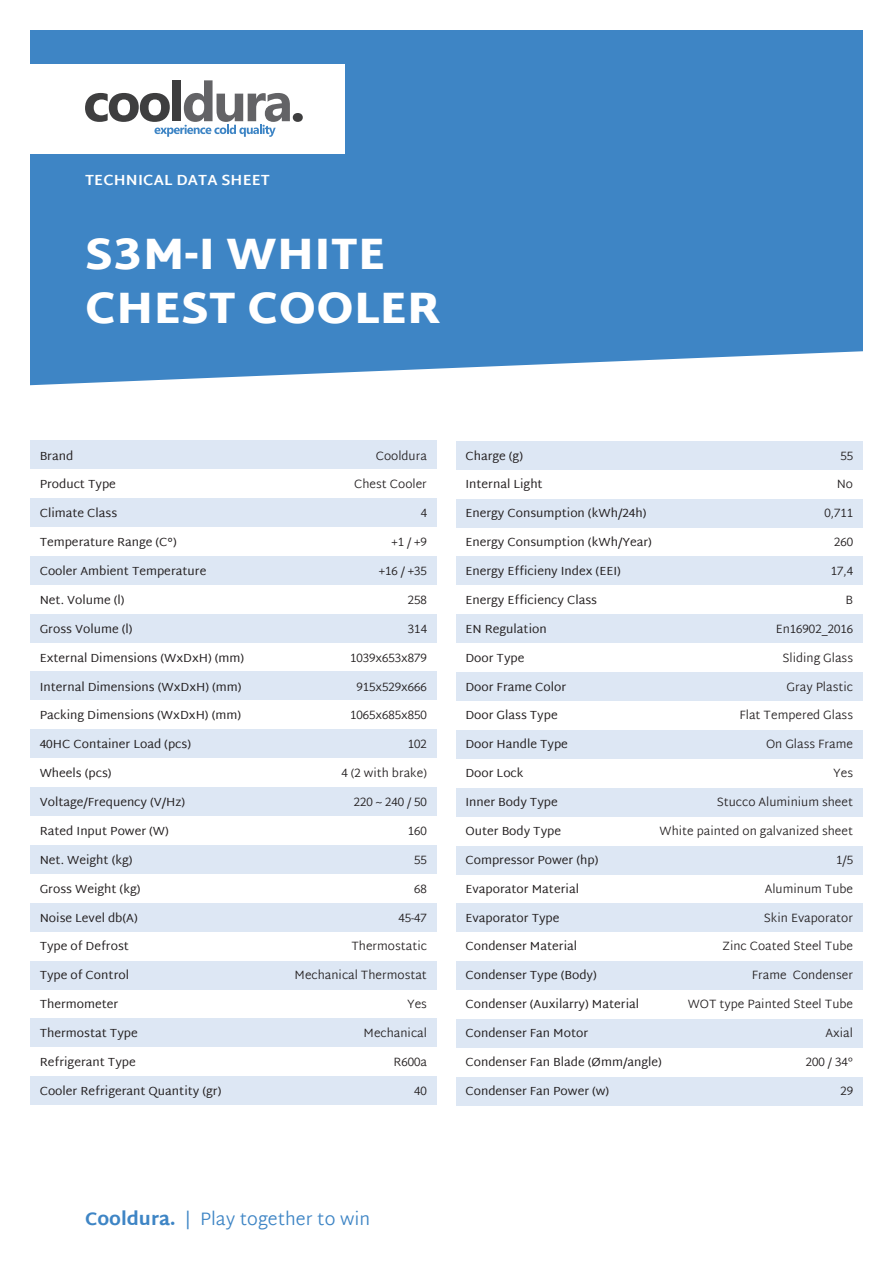
<style>
.page{position:relative;width:893px;height:1263px;background:#fff}
.page>*{position:absolute;margin:0;border:0;box-sizing:border-box;transform-origin:0 0}
.t1{font:900 45px "Martel Sans";letter-spacing:.01em;color:#fff}
.t2{font:300 18px "Martel Sans";color:#3e85c5}
.t3{font:700 15px "Martel Sans";letter-spacing:.01em;color:#fff}
.t4{font:12px "Martel Sans";color:#231f20}
.t5{font:300 12px "Martel Sans";color:#231f20}
.s1{font-weight:800}
</style>
<div class="page">
<div style="left:30px;top:30px;width:833px;height:356px;background:#3e85c5"></div>
<div style="left:0;top:64px;width:344px;height:89px;background:#fff"></div>
<svg style="left:85px;top:80px;width:218px;height:57px"></svg>
<div style="left:30px;top:440px;width:406px;height:29px;background:#dde7f4"></div>
<div style="left:30px;top:845px;width:406px;height:29px;background:#dde7f4"></div>
<div style="left:30px;top:614px;width:406px;height:28px;background:#dde7f4"></div>
<div style="left:30px;top:1018px;width:406px;height:29px;background:#dde7f4"></div>
<div style="left:30px;top:729px;width:406px;height:29px;background:#dde7f4"></div>
<div style="left:30px;top:498px;width:406px;height:29px;background:#dde7f4"></div>
<div style="left:30px;top:903px;width:406px;height:29px;background:#dde7f4"></div>
<div style="left:30px;top:671px;width:406px;height:29px;background:#dde7f4"></div>
<div style="left:30px;top:1076px;width:406px;height:29px;background:#dde7f4"></div>
<div style="left:30px;top:787px;width:406px;height:29px;background:#dde7f4"></div>
<div style="left:30px;top:556px;width:406px;height:29px;background:#dde7f4"></div>
<div style="left:30px;top:961px;width:406px;height:28px;background:#dde7f4"></div>
<div style="left:457px;top:441px;width:406px;height:29px;background:#dde7f4"></div>
<div style="left:457px;top:846px;width:406px;height:28px;background:#dde7f4"></div>
<div style="left:457px;top:614px;width:406px;height:29px;background:#dde7f4"></div>
<div style="left:457px;top:1019px;width:406px;height:29px;background:#dde7f4"></div>
<div style="left:457px;top:730px;width:406px;height:29px;background:#dde7f4"></div>
<div style="left:457px;top:499px;width:406px;height:28px;background:#dde7f4"></div>
<div style="left:457px;top:903px;width:406px;height:29px;background:#dde7f4"></div>
<div style="left:457px;top:672px;width:406px;height:29px;background:#dde7f4"></div>
<div style="left:457px;top:1077px;width:406px;height:29px;background:#dde7f4"></div>
<div style="left:457px;top:788px;width:406px;height:29px;background:#dde7f4"></div>
<div style="left:457px;top:556px;width:406px;height:29px;background:#dde7f4"></div>
<div style="left:457px;top:961px;width:406px;height:29px;background:#dde7f4"></div>
<p class="t3" style="left:85px;top:171px;width:186px">TECHNICAL DATA SHEET</p>
<p class="t1" style="left:85px;top:227px;width:301px">S3M-I WHITE</p>
<p class="t1" style="left:85px;top:281px;width:357px">CHEST COOLER</p>
<p class="t4" style="left:40px;top:448px;width:35px">Brand</p>
<p class="t4" style="left:40px;top:477px;width:78px">Product Type</p>
<p class="t4" style="left:40px;top:506px;width:79px">Climate Class</p>
<p class="t4" style="left:40px;top:535px;width:139px">Temperature Range (C°)</p>
<p class="t4" style="left:40px;top:564px;width:168px">Cooler Ambient Temperature</p>
<p class="t4" style="left:40px;top:593px;width:86px">Net. Volume (l)</p>
<p class="t4" style="left:40px;top:622px;width:94px">Gross Volume (l)</p>
<p class="t4" style="left:40px;top:650px;width:206px">External Dimensions (WxDxH) (mm)</p>
<p class="t4" style="left:40px;top:679px;width:203px">Internal Dimensions (WxDxH) (mm)</p>
<p class="t4" style="left:40px;top:708px;width:203px">Packing Dimensions (WxDxH) (mm)</p>
<p class="t4" style="left:40px;top:737px;width:153px">40HC Container Load (pcs)</p>
<p class="t4" style="left:40px;top:766px;width:73px">Wheels (pcs)</p>
<p class="t4" style="left:40px;top:795px;width:147px">Voltage/Frequency (V/Hz)</p>
<p class="t4" style="left:40px;top:824px;width:131px">Rated Input Power (W)</p>
<p class="t4" style="left:40px;top:853px;width:94px">Net. Weight (kg)</p>
<p class="t4" style="left:40px;top:881px;width:102px">Gross Weight (kg)</p>
<p class="t4" style="left:40px;top:910px;width:100px">Noise Level db(A)</p>
<p class="t4" style="left:40px;top:939px;width:91px">Type of Defrost</p>
<p class="t4" style="left:40px;top:968px;width:91px">Type of Control</p>
<p class="t4" style="left:40px;top:997px;width:80px">Thermometer</p>
<p class="t4" style="left:40px;top:1026px;width:100px">Thermostat Type</p>
<p class="t4" style="left:40px;top:1055px;width:98px">Refrigerant Type</p>
<p class="t4" style="left:40px;top:1084px;width:183px">Cooler Refrigerant Quantity (gr)</p>
<p class="t5" style="left:376px;top:447px;width:53px">Cooldura</p>
<p class="t5" style="left:354px;top:476px;width:74px">Chest Cooler</p>
<p class="t5" style="left:421px;top:505px;width:8px">4</p>
<p class="t5" style="left:391px;top:533px;width:37px">+1 / +9</p>
<p class="t5" style="left:379px;top:562px;width:50px">+16 / +35</p>
<p class="t5" style="left:408px;top:591px;width:21px">258</p>
<p class="t5" style="left:408px;top:620px;width:21px">314</p>
<p class="t5" style="left:350px;top:649px;width:78px">1039x653x879</p>
<p class="t5" style="left:356px;top:678px;width:72px">915x529x666</p>
<p class="t5" style="left:350px;top:707px;width:78px">1065x685x850</p>
<p class="t5" style="left:408px;top:736px;width:21px">102</p>
<p class="t5" style="left:342px;top:764px;width:87px">4 (2 with brake)</p>
<p class="t5" style="left:354px;top:793px;width:75px">220 ~ 240 / 50</p>
<p class="t5" style="left:408px;top:822px;width:21px">160</p>
<p class="t5" style="left:414px;top:851px;width:14px">55</p>
<p class="t5" style="left:414px;top:880px;width:14px">68</p>
<p class="t5" style="left:398px;top:909px;width:30px">45-47</p>
<p class="t5" style="left:351px;top:938px;width:77px">Thermostatic</p>
<p class="t5" style="left:295px;top:967px;width:134px">Mechanical Thermostat</p>
<p class="t5" style="left:407px;top:995px;width:21px">Yes</p>
<p class="t5" style="left:364px;top:1024px;width:65px">Mechanical</p>
<p class="t5" style="left:393px;top:1053px;width:35px">R600a</p>
<p class="t5" style="left:414px;top:1082px;width:14px">40</p>
<p class="t4" style="left:465px;top:448px;width:59px">Charge (g)</p>
<p class="t4" style="left:465px;top:477px;width:79px">Internal Light</p>
<p class="t4" style="left:465px;top:506px;width:183px">Energy Consumption (kWh/24h)</p>
<p class="t4" style="left:465px;top:535px;width:188px">Energy Consumption (kWh/Year)</p>
<p class="t4" style="left:465px;top:564px;width:157px">Energy Efficieny Index (EEI)</p>
<p class="t4" style="left:465px;top:593px;width:133px">Energy Efficiency Class</p>
<p class="t4" style="left:465px;top:622px;width:83px">EN Regulation</p>
<p class="t4" style="left:465px;top:650px;width:61px">Door Type</p>
<p class="t4" style="left:465px;top:679px;width:102px">Door Frame Color</p>
<p class="t4" style="left:465px;top:708px;width:94px">Door Glass Type</p>
<p class="t4" style="left:465px;top:737px;width:104px">Door Handle Type</p>
<p class="t4" style="left:465px;top:766px;width:60px">Door Lock</p>
<p class="t4" style="left:465px;top:795px;width:94px">Inner Body Type</p>
<p class="t4" style="left:465px;top:824px;width:97px">Outer Body Type</p>
<p class="t4" style="left:465px;top:853px;width:134px">Compressor Power (hp)</p>
<p class="t4" style="left:465px;top:881px;width:115px">Evaporator Material</p>
<p class="t4" style="left:465px;top:910px;width:96px">Evaporator Type</p>
<p class="t4" style="left:465px;top:939px;width:113px">Condenser Material</p>
<p class="t4" style="left:465px;top:968px;width:133px">Condenser Type (Body)</p>
<p class="t4" style="left:465px;top:997px;width:175px">Condenser (Auxilarry) Material</p>
<p class="t4" style="left:465px;top:1026px;width:124px">Condenser Fan Motor</p>
<p class="t4" style="left:465px;top:1055px;width:198px">Condenser Fan Blade (Ømm/angle)</p>
<p class="t4" style="left:465px;top:1084px;width:145px">Condenser Fan Power (w)</p>
<p class="t5" style="left:840px;top:447px;width:14px">55</p>
<p class="t5" style="left:837px;top:476px;width:18px">No</p>
<p class="t5" style="left:824px;top:505px;width:30px">0,711</p>
<p class="t5" style="left:834px;top:533px;width:21px">260</p>
<p class="t5" style="left:831px;top:562px;width:24px">17,4</p>
<p class="t5" style="left:846px;top:591px;width:9px">B</p>
<p class="t5" style="left:776px;top:620px;width:79px">En16902_2016</p>
<p class="t5" style="left:782px;top:649px;width:72px">Sliding Glass</p>
<p class="t5" style="left:787px;top:678px;width:68px">Gray Plastic</p>
<p class="t5" style="left:739px;top:707px;width:115px">Flat Tempered Glass</p>
<p class="t5" style="left:766px;top:736px;width:89px">On Glass Frame</p>
<p class="t5" style="left:833px;top:764px;width:21px">Yes</p>
<p class="t5" style="left:717px;top:793px;width:138px">Stucco Aluminium sheet</p>
<p class="t5" style="left:660px;top:822px;width:195px">White painted on galvanized sheet</p>
<p class="t5" style="left:836px;top:851px;width:18px">1/5</p>
<p class="t5" style="left:765px;top:880px;width:90px">Aluminum Tube</p>
<p class="t5" style="left:764px;top:909px;width:91px">Skin Evaporator</p>
<p class="t5" style="left:722px;top:938px;width:132px">Zinc Coated Steel Tube</p>
<p class="t5" style="left:752px;top:967px;width:103px">Frame Condenser</p>
<p class="t5" style="left:688px;top:995px;width:167px">WOT type Painted Steel Tube</p>
<p class="t5" style="left:825px;top:1024px;width:29px">Axial</p>
<p class="t5" style="left:806px;top:1053px;width:49px">200 / 34°</p>
<p class="t5" style="left:840px;top:1082px;width:14px">29</p>
<p class="t2" style="left:85px;top:1206px;width:287px"><span class="s1">Cooldura.</span> | Play together to win</p>
</div>
